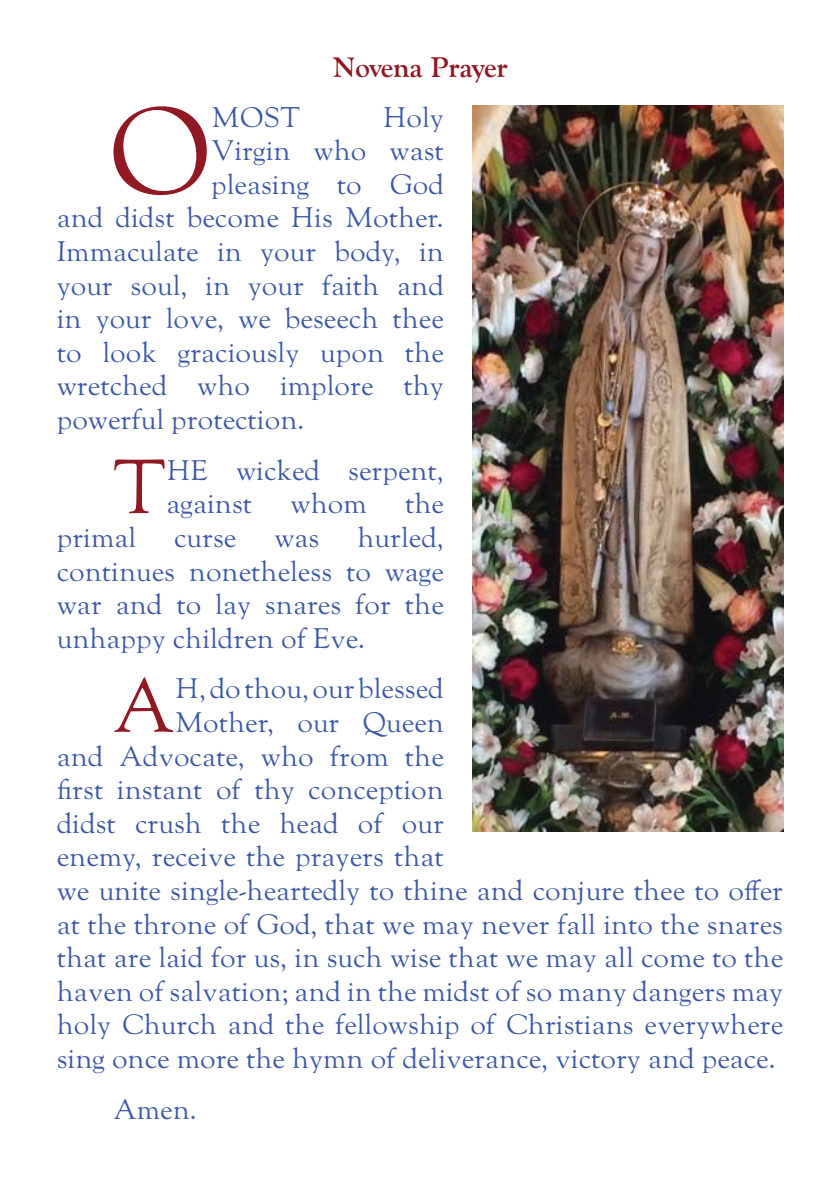
<style>
.page{position:relative;width:840px;height:1191px;background:#fff}
.page>*{position:absolute;margin:0;border:0;box-sizing:border-box;transform-origin:0 0}
.t1{font:122.4px "LTC Goudy Oldstyle Pro";color:#911924}
.t2{font:75.2px "LTC Goudy Oldstyle Pro";color:#911924}
.t3{font:28px/33.6px "LTC Goudy Oldstyle Pro";color:#3c59a5}
.t4{font:700 28px "LTC Goudy Oldstyle Pro";color:#911924}
</style>
<div class="page">
<img style="left:472px;top:106px;width:310px;height:726px">
<p class="t4" style="left:332px;top:51px;width:177px">Novena Prayer</p>
<h1 class="t1" style="left:109px;top:80px;width:104px">O</h1>
<p class="t3" style="left:211px;top:101px;width:90px">MOST</p>
<p class="t3" style="left:383px;top:101px;width:62px">Holy</p>
<p class="t3" style="left:211px;top:134px;width:234px">Virgin who wast</p>
<p class="t3" style="left:211px;top:168px;width:234px">pleasing to God</p>
<p class="t3" style="left:57px;top:201px;width:388px">and didst become His Mother.</p>
<p class="t3" style="left:57px;top:235px;width:388px">Immaculate in your body, in</p>
<p class="t3" style="left:57px;top:269px;width:388px">your soul, in your faith and</p>
<p class="t3" style="left:57px;top:302px;width:388px">in your love, we beseech thee</p>
<p class="t3" style="left:57px;top:336px;width:388px">to look graciously upon the</p>
<p class="t3" style="left:57px;top:369px;width:388px">wretched who implore thy</p>
<p class="t3" style="left:57px;top:403px;width:249px">powerful protection.</p>
<h2 class="t2" style="left:112px;top:443px;width:56px">T</h2>
<p class="t3" style="left:166px;top:454px;width:279px">HE wicked serpent, against</p>
<p class="t3" style="left:290px;top:487px;width:78px">whom</p>
<p class="t3" style="left:405px;top:487px;width:40px">the</p>
<p class="t3" style="left:57px;top:521px;width:388px;text-align:justify;text-indent:300px">hurled, continues nonetheless to wage war and to lay snares for the unhappy children of Eve.</p>
<h2 class="t2" style="left:112px;top:662px;width:64px">A</h2>
<p class="t3" style="left:175px;top:672px;width:270px">H, do thou, our blessed</p>
<p class="t3" style="left:57px;top:521px;width:81px">primal</p>
<p class="t3" style="left:174px;top:521px;width:64px">curse</p>
<p class="t3" style="left:274px;top:521px;width:47px">was</p>
<p class="t3" style="left:175px;top:706px;width:270px">Mother, our Queen</p>
<p class="t3" style="left:57px;top:739px;width:388px">and Advocate, who from the</p>
<p class="t3" style="left:57px;top:773px;width:388px">first instant of thy conception</p>
<p class="t3" style="left:57px;top:807px;width:388px">didst crush the head of our</p>
<p class="t3" style="left:57px;top:840px;width:388px">enemy, receive the prayers that</p>
<p class="t3" style="left:57px;top:874px;width:727px">we unite single-heartedly to thine and conjure thee to offer</p>
<p class="t3" style="left:57px;top:907px;width:727px">at the throne of God, that we may never fall into the snares</p>
<p class="t3" style="left:57px;top:941px;width:727px">that are laid for us, in such wise that we may all come to the</p>
<p class="t3" style="left:57px;top:975px;width:727px">haven of salvation; and in the midst of so many dangers may</p>
<p class="t3" style="left:57px;top:1008px;width:727px">holy Church and the fellowship of Christians everywhere</p>
<p class="t3" style="left:57px;top:1042px;width:720px">sing once more the hymn of deliverance, victory and peace.</p>
<p class="t3" style="left:113px;top:1092px;width:85px">Amen.</p>
</div>
